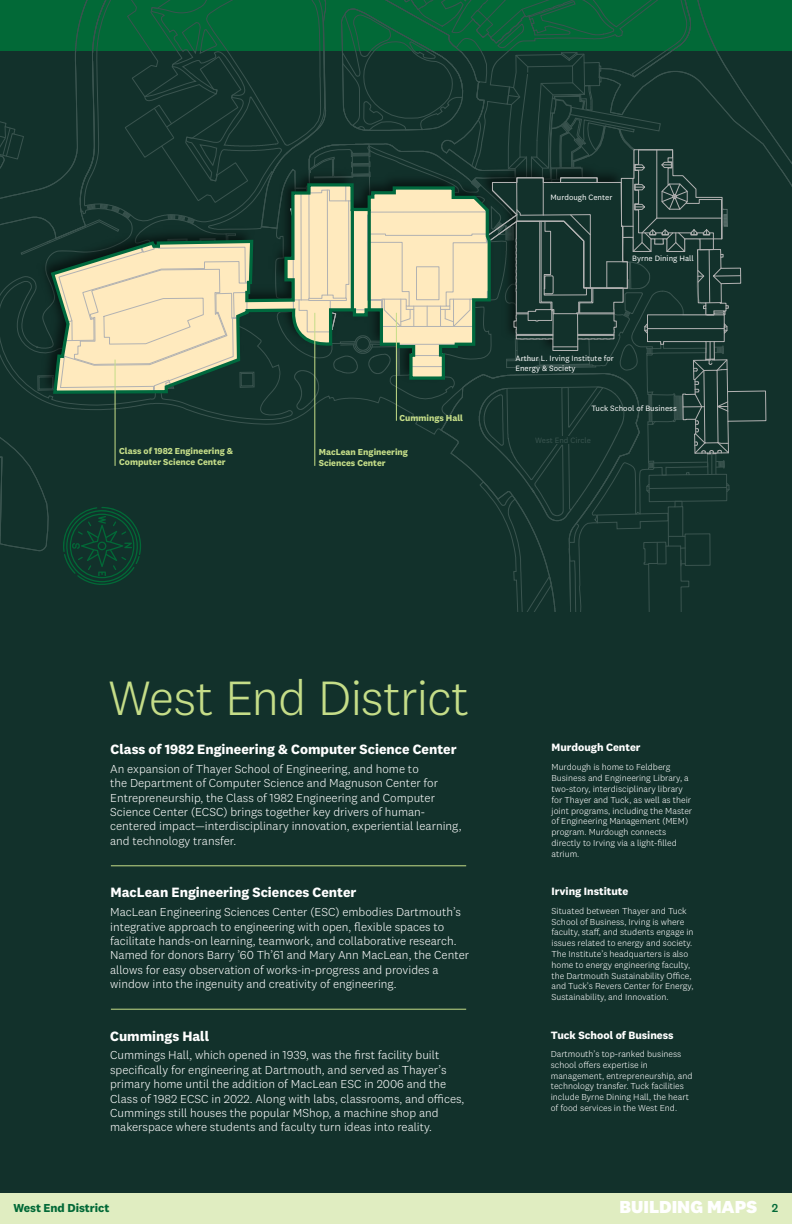
<style>
.page{position:relative;width:792px;height:1224px;background:#fff}
.page>*{position:absolute;margin:0;border:0;box-sizing:border-box;transform-origin:0 0}
.t1{font:300 50px "National 2";letter-spacing:-.025em;color:#c5dd88}
.t2{font:800 18px "National 2";color:#fff}
.t3{font:700 14px "National 2";color:#fff}
.t4{font:300 12px/14.4px "National 2";color:#fff}
.t5{font:700 12px "National 2";letter-spacing:-.005em;color:#026937}
.t6{font:700 11px "National 2";color:#fff}
.t7{font:300 9px/10.8px "National 2";color:#fff}
.t8{font:700 9px/10.8px "National 2";color:#c5dd88}
.t9{font:8px/9.6px "National 2";color:#fff}
.t10{font:8px "National 2";color:#3a5550}
.s1{font-weight:500;font-size:12px;color:#026937}
</style>
<div class="page">
<div style="left:0;top:1192px;width:792px;height:32px;background:#e0edc1"></div>
<div style="left:0;top:51px;width:792px;height:1142px;background:#12312b"></div>
<svg style="left:0;top:0;width:766px;height:612px"></svg>
<hr style="left:111px;top:1009px;width:355px;height:1px;background:#c5dd88">
<hr style="left:111px;top:866px;width:355px;height:1px;background:#c5dd88">
<hr style="left:315px;top:313px;width:1px;height:153px;background:#c5dd88">
<hr style="left:396px;top:313px;width:1px;height:108px;background:#c5dd88">
<hr style="left:115px;top:360px;width:1px;height:106px;background:#c5dd88">
<p class="t9" style="left:551px;top:193px;width:63px">Murdough Center</p>
<p class="t9" style="left:632px;top:253px;width:63px">Byrne Dining Hall</p>
<p class="t9" style="left:516px;top:353px;width:100px">Arthur L. Irving Institute for<br>Energy &amp; Society</p>
<p class="t8" style="left:119px;top:446px;width:116px">Class of 1982 Engineering &amp;<br>Computer Science Center</p>
<p class="t8" style="left:400px;top:412px;width:65px">Cummings Hall</p>
<p class="t8" style="left:319px;top:446px;width:91px">MacLean Engineering<br>Sciences Center</p>
<p class="t9" style="left:591px;top:403px;width:87px">Tuck School of Business</p>
<p class="t10" style="left:535px;top:435px;width:57px">West End Circle</p>
<h1 class="t1" style="left:108px;top:670px;width:362px">West End District</h1>
<p class="t3" style="left:111px;top:740px;width:348px">Class of 1982 Engineering &amp; Computer Science Center</p>
<p class="t4" style="left:110px;top:761px;width:353px">An expansion of Thayer School of Engineering, and home to<br>the Department of Computer Science and Magnuson Center for Entrepreneurship, the Class of 1982 Engineering and Computer Science Center (ECSC) brings together key drivers of human&shy;centered impact—interdisciplinary innovation, experiential learning, and technology transfer.</p>
<p class="t6" style="left:552px;top:741px;width:91px">Murdough Center</p>
<p class="t7" style="left:552px;top:762px;width:142px">Murdough is home to Feldberg<br>Business and Engineering Library, a two-story, interdisciplinary library for Thayer and Tuck, as well as their joint programs, including the Master of Engineering Management (MEM) program. Murdough connects directly to Irving via a light-filled atrium.</p>
<p class="t3" style="left:111px;top:884px;width:247px">MacLean Engineering Sciences Center</p>
<p class="t6" style="left:552px;top:884px;width:78px">Irving Institute</p>
<p class="t4" style="left:110px;top:905px;width:360px">MacLean Engineering Sciences Center (ESC) embodies Dartmouth’s integrative approach to engineering with open, flexible spaces to facilitate hands-on learning, teamwork, and collaborative research.<br>Named for donors Barry ’60 Th’61 and Mary Ann MacLean, the Center allows for easy observation of works-in-progress and provides a window into the ingenuity and creativity of engineering.</p>
<p class="t3" style="left:110px;top:1027px;width:100px">Cummings Hall</p>
<p class="t4" style="left:110px;top:1048px;width:356px">Cummings Hall, which opened in 1939, was the first facility built specifically for engineering at Dartmouth, and served as Thayer’s primary home until the addition of MacLean ESC in 2006 and the Class of 1982 ECSC in 2022. Along with labs, classrooms, and offices, Cummings still houses the popular MShop, a machine shop and makerspace where students and faculty turn ideas into reality.</p>
<p class="t7" style="left:552px;top:905px;width:144px">Situated between Thayer and Tuck School of Business, Irving is where faculty, staff, and students engage in issues related to energy and society.<br>The Institute’s headquarters is also home to energy engineering faculty, the Dartmouth Sustainability Office, and Tuck’s Revers Center for Energy, Sustainability, and Innovation.</p>
<p class="t6" style="left:551px;top:1028px;width:124px">Tuck School of Business</p>
<p class="t7" style="left:551px;top:1048px;width:143px">Dartmouth’s top-ranked business school offers expertise in management, entrepreneurship, and technology transfer. Tuck facilities include Byrne Dining Hall, the heart of food services in the West End.</p>
<p class="t5" style="left:14px;top:1200px;width:97px">West End District</p>
<h2 class="t2" style="left:620px;top:1196px;width:160px">BUILDING MAPS <span class="s1">2</span></h2>
</div>
